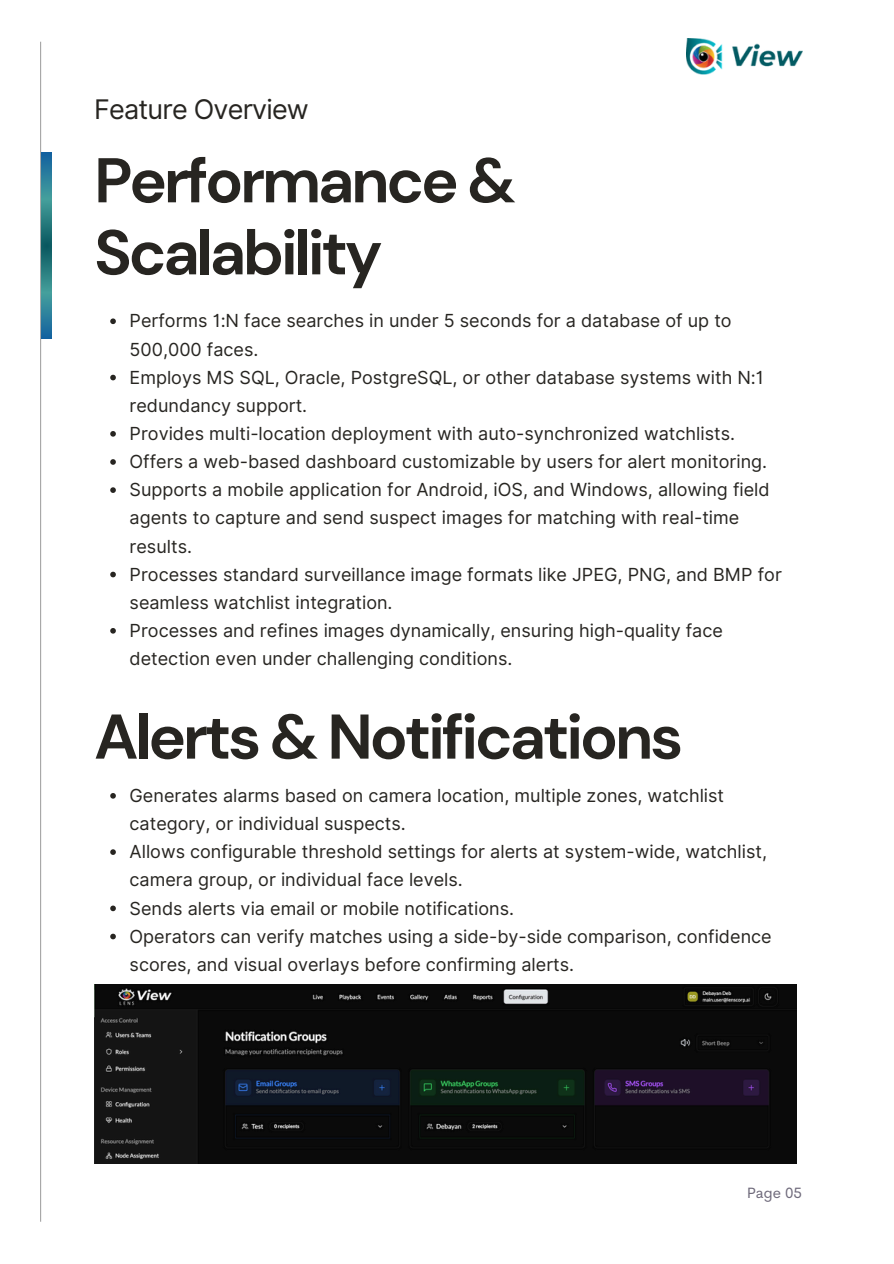
<style>
.page{position:relative;width:894px;height:1264px;background:#fff}
.page>*{position:absolute;margin:0;border:0;box-sizing:border-box;transform-origin:0 0}
.t1{font:700 63px/72px "DM Sans";letter-spacing:-.05em;color:#272521}
.t2{font:27px "Inter";letter-spacing:-.03em;color:#272521}
.t3{font:18px/28.2px "Inter";color:#272521}
.t4{font:15px "Cerebri Sans";color:#6f6a7b}
</style>
<div class="page">
<hr style="left:40px;top:42px;width:1px;height:1179px;background:#a6a6a6">
<svg style="left:41px;top:153px;width:11px;height:185px;background:#297d8d"></svg>
<img style="left:686px;top:39px;width:116px;height:36px">
<svg style="left:110px;top:318px;width:6px;height:6px"></svg>
<svg style="left:110px;top:375px;width:6px;height:5px"></svg>
<svg style="left:110px;top:431px;width:6px;height:5px"></svg>
<svg style="left:110px;top:459px;width:6px;height:6px"></svg>
<svg style="left:110px;top:487px;width:6px;height:6px"></svg>
<svg style="left:110px;top:571px;width:6px;height:6px"></svg>
<svg style="left:110px;top:628px;width:6px;height:5px"></svg>
<svg style="left:110px;top:793px;width:6px;height:5px"></svg>
<svg style="left:110px;top:849px;width:6px;height:6px"></svg>
<svg style="left:110px;top:905px;width:6px;height:6px"></svg>
<svg style="left:110px;top:933px;width:6px;height:6px"></svg>
<img style="left:94px;top:984px;width:702px;height:179px">
<p class="t2" style="left:94px;top:93px;width:216px">Feature Overview</p>
<p class="t1" style="left:94px;top:145px;width:423px">Performance &amp;<br>Scalability</p>
<p class="t3" style="left:129px;top:307px;width:603px">Performs 1:N face searches in under 5 seconds for a database of up to<br>500,000 faces.</p>
<h2 class="t3" style="left:129px;top:363px;width:635px">Employs MS SQL, Oracle, PostgreSQL, or other database systems with N:1 redundancy support.</h2>
<h1 class="t3" style="left:129px;top:419px;width:606px">Provides multi-location deployment with auto-synchronized watchlists.</h1>
<p class="t3" style="left:129px;top:447px;width:639px">Offers a web-based dashboard customizable by users for alert monitoring.</p>
<p class="t3" style="left:129px;top:475px;width:641px">Supports a mobile application for Android, iOS, and Windows, allowing field agents to capture and send suspect images for matching with real-time results.</p>
<p class="t3" style="left:129px;top:560px;width:653px">Processes standard surveillance image formats like JPEG, PNG, and BMP for seamless watchlist integration.</p>
<p class="t3" style="left:129px;top:616px;width:594px">Processes and refines images dynamically, ensuring high-quality face detection even under challenging conditions.</p>
<p class="t1" style="left:94px;top:701px;width:590px">Alerts &amp; Notifications</p>
<p class="t3" style="left:129px;top:781px;width:596px">Generates alarms based on camera location, multiple zones, watchlist category, or individual suspects.</p>
<p class="t3" style="left:129px;top:837px;width:638px">Allows configurable threshold settings for alerts at system-wide, watchlist, camera group, or individual face levels.</p>
<h1 class="t3" style="left:129px;top:893px;width:386px">Sends alerts via email or mobile notifications.</h1>
<p class="t3" style="left:129px;top:922px;width:643px">Operators can verify matches using a side-by-side comparison, confidence scores, and visual overlays before confirming alerts.</p>
<p class="t4" style="left:746px;top:1182px;width:57px">Page 05</p>
</div>
